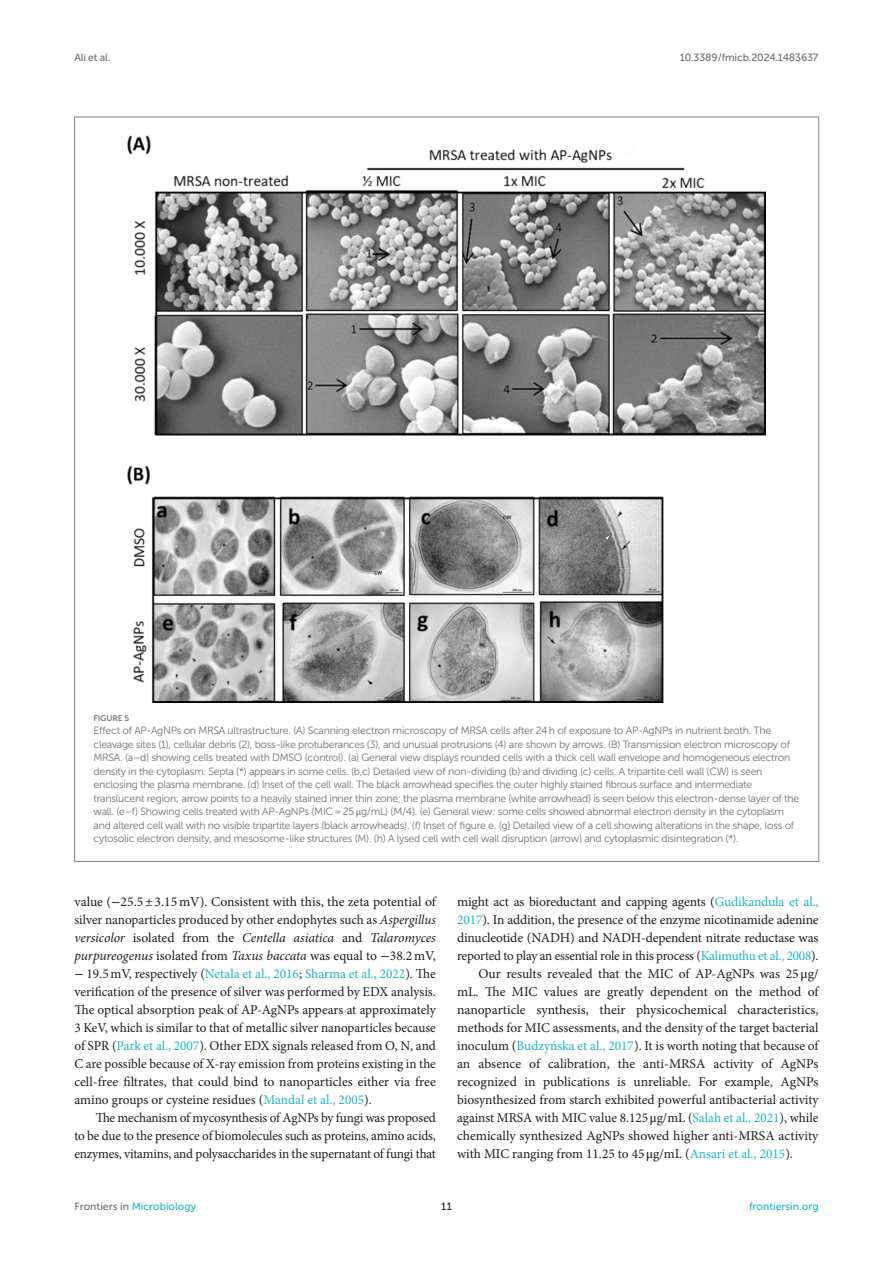
<style>
.page{position:relative;width:893px;height:1263px;background:#fff}
.page>*{position:absolute;margin:0;border:0;box-sizing:border-box;transform-origin:0 0}
.TEXT{font:13.5px/18px "Minion Pro";letter-spacing:-.01em;color:#1b1c1b;text-align:justify}
.FIG_LEG{font:10.5px/13.5px "Museo Sans 300";letter-spacing:-.025em;color:#706f70}
.t1{font:10.5px "Museo Sans 500";color:#1db5c3}
.t2{font:10.5px "Museo Sans 500";letter-spacing:-.015em;color:#706f70}
.t3{font:10.5px "Museo Sans 500";color:#1b1c1b}
.FIG_HD{font:8.25px "Museo Sans 700";letter-spacing:-.01em;color:#7e7f7f}
.s1{font-family:"STIX General"}
.s2{font-style:italic}
.s3{color:#1db5c3}
.s4{color:#706f70}
</style>
<div class="page">
<img style="left:128px;top:136px;width:637px;height:566px">
<p class="t2" style="left:74px;top:51px;width:38px">Ali et al.</p>
<p class="t2" style="left:680px;top:51px;width:140px">10.3389/fmicb.2024.1483637</p>
<p class="FIG_HD" style="left:94px;top:713px;width:37px">FIGURE 5</p>
<p class="FIG_LEG" style="left:94px;top:724px;width:707px">Effect of AP-AgNPs on MRSA ultrastructure. (A) Scanning electron microscopy of MRSA cells after 24 h of exposure to AP-AgNPs in nutrient broth. The cleavage sites (1), cellular debris (2), boss-like protuberances (3), and unusual protrusions (4) are shown by arrows. (B) Transmission electron microscopy of MRSA. (a–d) showing cells treated with DMSO (control). (a) General view displays rounded cells with a thick cell wall envelope and homogeneous electron density in the cytoplasm. Septa (*) appears in some cells. (b,c) Detailed view of non-dividing (b) and dividing (c) cells. A tripartite cell wall (CW) is seen enclosing the plasma membrane. (d) Inset of the cell wall. The black arrowhead specifies the outer highly stained fibrous surface and intermediate translucent region; arrow points to a heavily stained inner thin zone; the plasma membrane (white arrowhead) is seen below this electron-dense layer of the wall. (e–f) Showing cells treated with AP-AgNPs (MIC = 25 <span class="s1">μ</span>g/mL) (M/4). (e) General view: some cells showed abnormal electron density in the cytoplasm and altered cell wall with no visible tripartite layers (black arrowheads). (f) Inset of figure e. (g) Detailed view of a cell showing alterations in the shape, loss of cytosolic electron density, and mesosome-like structures (M). (h) A lysed cell with cell wall disruption (arrow) and cytoplasmic disintegration (*).</p>
<p class="TEXT" style="left:74px;top:893px;width:363px">value (<span class="s1">−</span>25.5±3.15mV). Consistent with this, the zeta potential of silver nanoparticles produced by other endophytes such as <span class="s2">Aspergillus versicolor</span> isolated from the <span class="s2">Centella asiatica</span> and <span class="s2">Talaromyces purpureogenus</span> isolated from <span class="s2">Taxus baccata</span> was equal to <span class="s1">−</span>38.2mV, <span class="s1">−</span> 19.5mV, respectively (<span class="s3">Netala et al., 2016</span>; <span class="s3">Sharma et al., 2022</span>). The verification of the presence of silver was performed by EDX analysis.<br>The optical absorption peak of AP-AgNPs appears at approximately 3 KeV, which is similar to that of metallic silver nanoparticles because of SPR (<span class="s3">Park et al., 2007</span>). Other EDX signals released from O, N, and C are possible because of X-ray emission from proteins existing in the cell-free filtrates, that could bind to nanoparticles either via free amino groups or cysteine residues (<span class="s3">Mandal et al., 2005</span>).</p>
<p class="TEXT" style="left:74px;top:1109px;width:363px;text-indent:21px">The mechanism of mycosynthesis of AgNPs by fungi was proposed to be due to the presence of biomolecules such as proteins, amino acids, enzymes, vitamins, and polysaccharides in the supernatant of fungi that</p>
<p class="TEXT" style="left:457px;top:893px;width:363px">might act as bioreductant and capping agents (<span class="s3">Gudikandula et al., 2017</span>). In addition, the presence of the enzyme nicotinamide adenine dinucleotide (NADH) and NADH-dependent nitrate reductase was reported to play an essential role in this process (<span class="s3">Kalimuthu et al., 2008</span>).</p>
<p class="TEXT" style="left:457px;top:965px;width:363px;text-indent:21px">Our results revealed that the MIC of AP-AgNPs was 25<span class="s1">μ</span>g/ mL. The MIC values are greatly dependent on the method of nanoparticle synthesis, their physicochemical characteristics, methods for MIC assessments, and the density of the target bacterial inoculum (<span class="s3">Budzyńska et al., 2017</span>). It is worth noting that because of an absence of calibration, the anti-MRSA activity of AgNPs recognized in publications is unreliable. For example, AgNPs biosynthesized from starch exhibited powerful antibacterial activity against MRSA with MIC value 8.125<span class="s1">μ</span>g/mL (<span class="s3">Salah et al., 2021</span>), while chemically synthesized AgNPs showed higher anti-MRSA activity with MIC ranging from 11.25 to 45<span class="s1">μ</span>g/mL (<span class="s3">Ansari et al., 2015</span>).</p>
<p class="t1" style="left:74px;top:1200px;width:123px"><span class="s4">Frontiers in</span> Microbiology</p>
<p class="t3" style="left:441px;top:1200px;width:12px">11</p>
<p class="t1" style="left:749px;top:1200px;width:71px">frontiersin.org</p>
</div>
